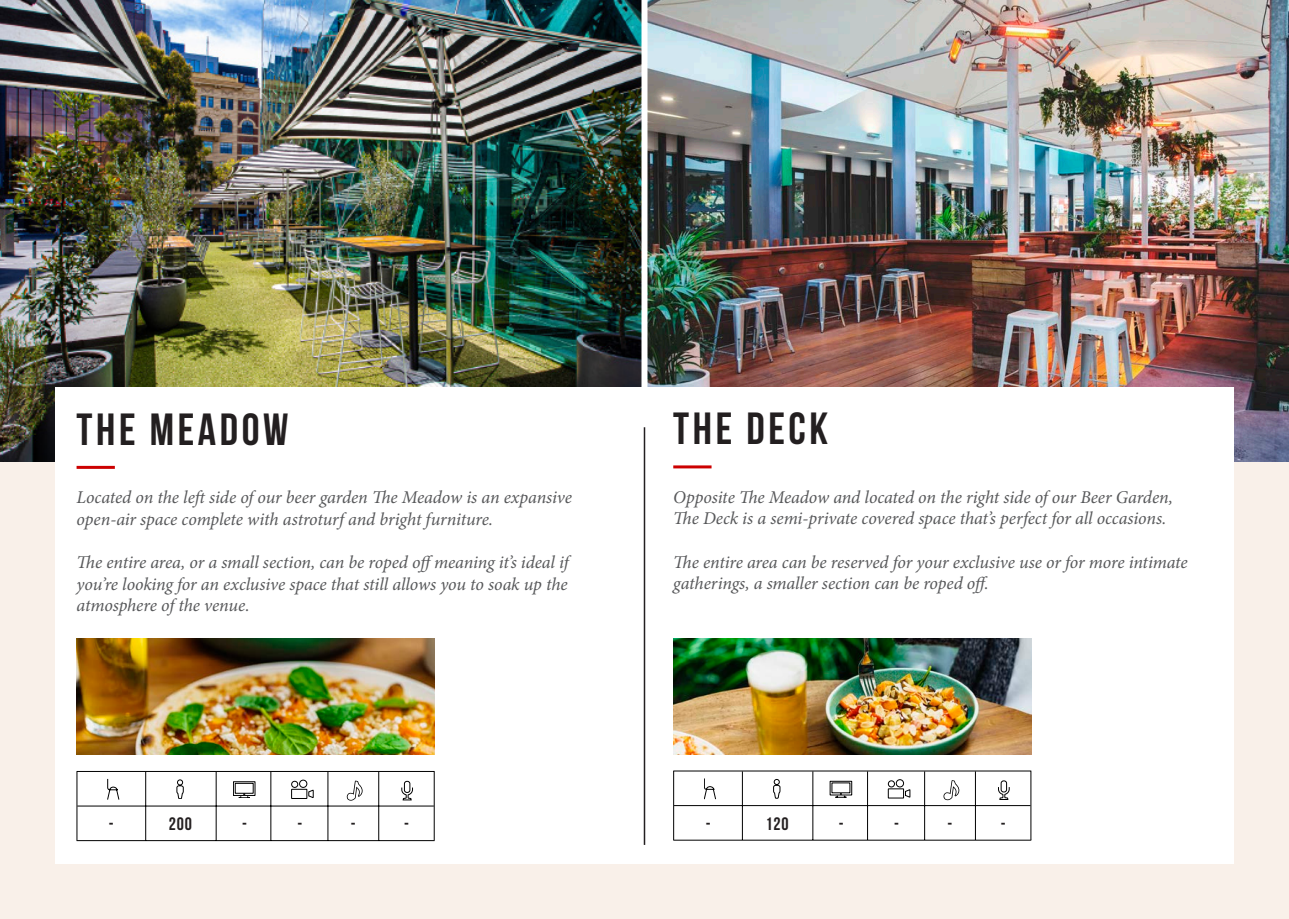
<style>
.page{position:relative;width:1289px;height:919px;background:#fff}
.page>*{position:absolute;margin:0;border:0;box-sizing:border-box;transform-origin:0 0}
.t1{font:700 45px "Bebas Neue";letter-spacing:.08em;color:#231f20}
.Body{font:italic 18px/21.6px "Minion Pro";letter-spacing:-.005em;color:#57585a}
.t2{font:700 18px "Bebas Neue";letter-spacing:.05em;color:#231f20}
</style>
<div class="page">
<div style="left:0;top:0;width:1288px;height:918px;background:#f9f0e9"></div>
<img style="left:0;top:0;width:1288px;height:461px">
<div style="left:55px;top:387px;width:1178px;height:476px;background:#fff"></div>
<hr style="left:77px;top:466px;width:38px;height:3px;background:#c00">
<hr style="left:77px;top:771px;width:69px;height:1px;background:#000">
<hr style="left:77px;top:771px;width:1px;height:35px;background:#000">
<hr style="left:146px;top:771px;width:70px;height:1px;background:#000">
<hr style="left:216px;top:771px;width:55px;height:1px;background:#000">
<hr style="left:271px;top:771px;width:57px;height:1px;background:#000">
<hr style="left:328px;top:771px;width:51px;height:1px;background:#000">
<hr style="left:379px;top:771px;width:55px;height:1px;background:#000">
<hr style="left:434px;top:771px;width:1px;height:35px;background:#000">
<hr style="left:77px;top:806px;width:1px;height:34px;background:#000">
<hr style="left:434px;top:806px;width:1px;height:34px;background:#000">
<hr style="left:145px;top:771px;width:1px;height:34px;background:#000">
<hr style="left:216px;top:771px;width:1px;height:34px;background:#000">
<hr style="left:270px;top:771px;width:1px;height:34px;background:#000">
<hr style="left:327px;top:771px;width:1px;height:34px;background:#000">
<hr style="left:378px;top:771px;width:1px;height:34px;background:#000">
<hr style="left:77px;top:805px;width:69px;height:1px;background:#000">
<hr style="left:146px;top:805px;width:70px;height:1px;background:#000">
<hr style="left:145px;top:806px;width:1px;height:34px;background:#000">
<hr style="left:216px;top:805px;width:55px;height:1px;background:#000">
<hr style="left:216px;top:806px;width:1px;height:34px;background:#000">
<hr style="left:271px;top:805px;width:57px;height:1px;background:#000">
<hr style="left:270px;top:806px;width:1px;height:34px;background:#000">
<hr style="left:328px;top:805px;width:51px;height:1px;background:#000">
<hr style="left:327px;top:806px;width:1px;height:34px;background:#000">
<hr style="left:379px;top:805px;width:55px;height:1px;background:#000">
<hr style="left:378px;top:806px;width:1px;height:34px;background:#000">
<hr style="left:77px;top:840px;width:69px;height:1px;background:#000">
<hr style="left:146px;top:840px;width:70px;height:1px;background:#000">
<hr style="left:216px;top:840px;width:55px;height:1px;background:#000">
<hr style="left:271px;top:840px;width:57px;height:1px;background:#000">
<hr style="left:328px;top:840px;width:51px;height:1px;background:#000">
<hr style="left:379px;top:840px;width:55px;height:1px;background:#000">
<svg style="left:108px;top:779px;width:12px;height:20px"></svg>
<svg style="left:401px;top:780px;width:12px;height:20px"></svg>
<svg style="left:346px;top:780px;width:17px;height:20px"></svg>
<svg style="left:291px;top:779px;width:23px;height:19px"></svg>
<svg style="left:176px;top:779px;width:8px;height:19px"></svg>
<svg style="left:233px;top:781px;width:23px;height:16px"></svg>
<hr style="left:643px;top:411px;width:2px;height:433px;background:#231f20">
<hr style="left:673px;top:465px;width:38px;height:3px;background:#c00">
<hr style="left:673px;top:770px;width:69px;height:1px;background:#000">
<hr style="left:673px;top:771px;width:1px;height:34px;background:#000">
<hr style="left:742px;top:770px;width:70px;height:1px;background:#000">
<hr style="left:812px;top:770px;width:55px;height:1px;background:#000">
<hr style="left:867px;top:770px;width:57px;height:1px;background:#000">
<hr style="left:924px;top:770px;width:51px;height:1px;background:#000">
<hr style="left:975px;top:770px;width:56px;height:1px;background:#000">
<hr style="left:1030px;top:771px;width:1px;height:34px;background:#000">
<hr style="left:673px;top:805px;width:1px;height:34px;background:#000">
<hr style="left:1030px;top:805px;width:1px;height:34px;background:#000">
<hr style="left:742px;top:771px;width:1px;height:34px;background:#000">
<hr style="left:812px;top:771px;width:1px;height:34px;background:#000">
<hr style="left:867px;top:771px;width:1px;height:34px;background:#000">
<hr style="left:924px;top:771px;width:1px;height:34px;background:#000">
<hr style="left:975px;top:771px;width:1px;height:34px;background:#000">
<hr style="left:674px;top:805px;width:68px;height:1px;background:#000">
<hr style="left:742px;top:805px;width:70px;height:1px;background:#000">
<hr style="left:742px;top:805px;width:1px;height:34px;background:#000">
<hr style="left:812px;top:805px;width:55px;height:1px;background:#000">
<hr style="left:812px;top:805px;width:1px;height:34px;background:#000">
<hr style="left:867px;top:805px;width:57px;height:1px;background:#000">
<hr style="left:867px;top:805px;width:1px;height:34px;background:#000">
<hr style="left:924px;top:805px;width:51px;height:1px;background:#000">
<hr style="left:924px;top:805px;width:1px;height:34px;background:#000">
<hr style="left:975px;top:805px;width:55px;height:1px;background:#000">
<hr style="left:975px;top:805px;width:1px;height:34px;background:#000">
<hr style="left:673px;top:839px;width:69px;height:1px;background:#000">
<hr style="left:742px;top:839px;width:70px;height:1px;background:#000">
<hr style="left:812px;top:839px;width:55px;height:1px;background:#000">
<hr style="left:867px;top:839px;width:57px;height:1px;background:#000">
<hr style="left:924px;top:839px;width:51px;height:1px;background:#000">
<hr style="left:975px;top:839px;width:56px;height:1px;background:#000">
<svg style="left:704px;top:778px;width:12px;height:21px"></svg>
<svg style="left:998px;top:780px;width:11px;height:19px"></svg>
<svg style="left:943px;top:780px;width:16px;height:20px"></svg>
<svg style="left:887px;top:779px;width:23px;height:19px"></svg>
<svg style="left:773px;top:779px;width:7px;height:19px"></svg>
<svg style="left:830px;top:780px;width:22px;height:17px"></svg>
<div style="left:641px;top:0;width:6px;height:427px;background:#fff"></div>
<img style="left:77px;top:638px;width:357px;height:116px">
<img style="left:673px;top:638px;width:358px;height:116px">
<p class="t1" style="left:77px;top:404px;width:213px">THE MEADOW</p>
<p class="t1" style="left:673px;top:404px;width:156px">THE DECK</p>
<p class="Body" style="left:77px;top:486px;width:497px">Located on the left side of our beer garden The Meadow is an expansive open-air space complete with astroturf and bright furniture.</p>
<p class="Body" style="left:77px;top:551px;width:493px;text-align:justify">The entire area, or a small section, can be roped offmeaning it’s ideal if you’re looking for an exclusive space that still allows you to soak up the atmosphere of the venue.</p>
<p class="Body" style="left:673px;top:486px;width:501px">Opposite The Meadow and located on the right side of our Beer Garden,<br>The Deck is a semi-private covered space that’s perfect for all occasions.</p>
<p class="Body" style="left:673px;top:551px;width:516px">The entire area can be reserved for your exclusive use or for more intimate gatherings, a smaller section can be roped off.</p>
<p class="t2" style="left:109px;top:814px;width:6px">-</p>
<p class="t2" style="left:169px;top:814px;width:25px">200</p>
<p class="t2" style="left:242px;top:814px;width:6px">-</p>
<p class="t2" style="left:297px;top:814px;width:6px">-</p>
<p class="t2" style="left:351px;top:814px;width:6px">-</p>
<p class="t2" style="left:404px;top:814px;width:6px">-</p>
<p class="t2" style="left:705px;top:813px;width:6px">-</p>
<p class="t2" style="left:765px;top:813px;width:25px">120</p>
<p class="t2" style="left:838px;top:813px;width:6px">-</p>
<p class="t2" style="left:894px;top:813px;width:6px">-</p>
<p class="t2" style="left:947px;top:813px;width:6px">-</p>
<p class="t2" style="left:1000px;top:813px;width:6px">-</p>
</div>
